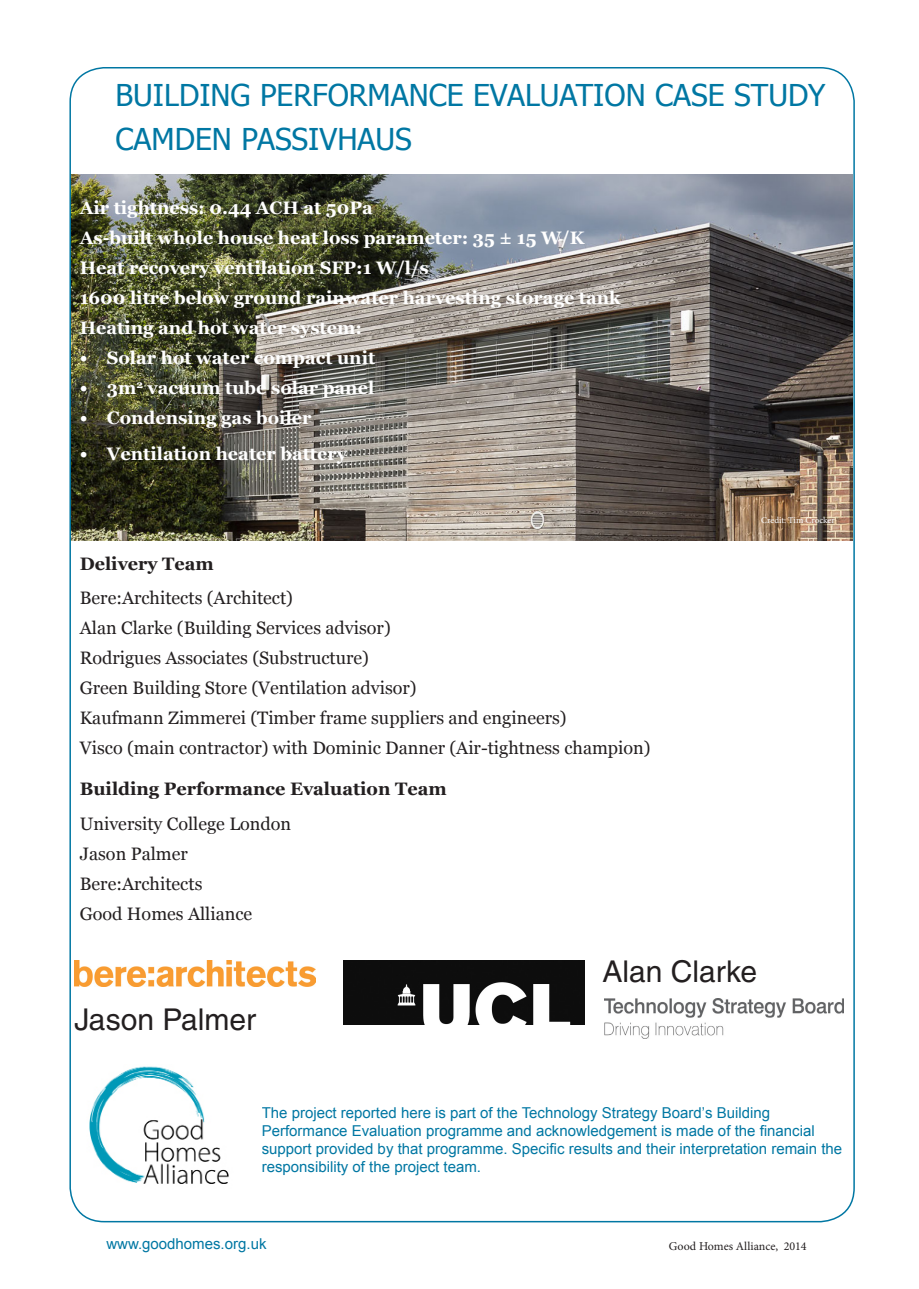
<style>
.page{position:relative;width:919px;height:1289px;background:#fff}
.page>*{position:absolute;margin:0;border:0;box-sizing:border-box;transform-origin:0 0}
.t1{font:30px "Tahoma";color:#0077a3}
.t2{font:30px "Helvetica LT Std";color:#231f20}
.t3{font:18px "Georgia";color:#231f20}
.t4{font:700 18px "Georgia";color:#fff}
.t5{font:700 18px "Georgia";color:#231f20}
.t6{font:15px/18px "Arial";color:#0077a3}
.t7{font:12px "Minion Pro";color:#231f20}
.t8{font:9px "Minion Pro";color:#fff}
</style>
<div class="page">
<img style="left:604px;top:998px;width:239px;height:40px">
<img style="left:343px;top:960px;width:241px;height:64px">
<img style="left:72px;top:174px;width:779px;height:366px">
<img style="left:89px;top:1066px;width:140px;height:118px">
<img style="left:74px;top:960px;width:242px;height:26px">
<p class="t1" style="left:115px;top:75px;width:711px">BUILDING PERFORMANCE EVALUATION CASE STUDY</p>
<p class="t1" style="left:115px;top:119px;width:298px">CAMDEN PASSIVHAUS</p>
<p class="t4" style="left:80px;top:196px;width:294px">Air tightness: 0.44 ACH at 50Pa</p>
<p class="t4" style="left:80px;top:226px;width:506px">As-built whole house heat loss parameter: 35 ± 15 W/K</p>
<p class="t4" style="left:80px;top:256px;width:350px">Heat recovery ventilation SFP:1 W/l/s</p>
<p class="t4" style="left:80px;top:286px;width:542px">1600 litre below ground rainwater harvesting storage tank</p>
<p class="t4" style="left:80px;top:316px;width:283px">Heating and hot water system:</p>
<p class="t4" style="left:80px;top:346px;width:297px">• Solar hot water compact unit</p>
<p class="t4" style="left:80px;top:376px;width:296px">• 3m<sup>2</sup> vacuum tube solar panel</p>
<p class="t4" style="left:80px;top:406px;width:233px">• Condensing gas boiler</p>
<p class="t4" style="left:80px;top:442px;width:268px">• Ventilation heater battery</p>
<p class="t5" style="left:80px;top:552px;width:136px">Delivery Team</p>
<p class="t3" style="left:80px;top:587px;width:215px">Bere:Architects (Architect)</p>
<p class="t3" style="left:80px;top:617px;width:312px">Alan Clarke (Building Services advisor)</p>
<p class="t3" style="left:80px;top:647px;width:291px">Rodrigues Associates (Substructure)</p>
<p class="t3" style="left:80px;top:677px;width:338px">Green Building Store (Ventilation advisor)</p>
<p class="t3" style="left:80px;top:707px;width:488px">Kaufmann Zimmerei (Timber frame suppliers and engineers)</p>
<p class="t3" style="left:80px;top:737px;width:572px">Visco (main contractor) with Dominic Danner (Air-tightness champion)</p>
<p class="t5" style="left:80px;top:777px;width:368px">Building Performance Evaluation Team</p>
<p class="t3" style="left:80px;top:812px;width:213px">University College London</p>
<p class="t3" style="left:80px;top:842px;width:109px">Jason Palmer</p>
<p class="t3" style="left:80px;top:872px;width:124px">Bere:Architects</p>
<p class="t3" style="left:80px;top:902px;width:174px">Good Homes Alliance</p>
<p class="t8" style="left:761px;top:514px;width:75px">Credit: Tim Crocker</p>
<p class="t2" style="left:75px;top:1002px;width:183px">Jason Palmer</p>
<p class="t2" style="left:602px;top:953px;width:156px">Alan Clarke</p>
<p class="t6" style="left:262px;top:1103px;width:582px">The project reported here is part of the Technology Strategy Board’s Building Performance Evaluation programme and acknowledgement is made of the financial support provided by that programme. Specific results and their interpretation remain the responsibility of the project team.</p>
<p class="t6" style="left:106px;top:1234px;width:162px">www.goodhomes.org.uk</p>
<p class="t7" style="left:668px;top:1237px;width:139px">Good Homes Alliance, 2014</p>
</div>
